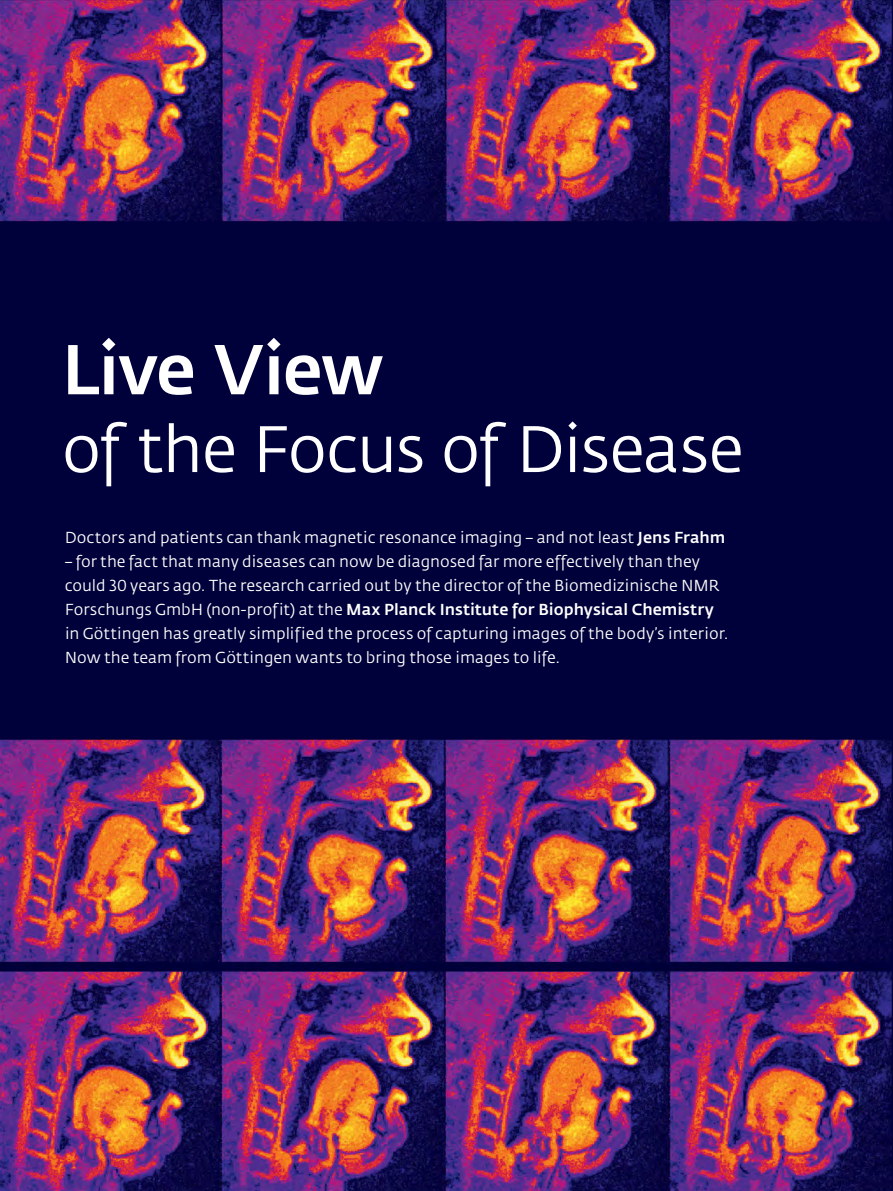
<style>
.page{position:relative;width:893px;height:1191px;background:#fff}
.page>*{position:absolute;margin:0;border:0;box-sizing:border-box;transform-origin:0 0}
.t1{font:500 69.6px "Fedra Sans";letter-spacing:-.025em;color:#fff}
.t2{font:64.8px "Fedra Sans";letter-spacing:-.025em;color:#fff}
.t3{font:15.75px/24px "Fedra Sans";color:#fff}
.s1{font-weight:500}
.s2{font-family:"Fedra Sans Book SC"}
</style>
<div class="page">
<div style="left:0;top:184px;width:893px;height:572px;background:#00013a"></div>
<img style="left:0;top:0;width:893px;height:221px">
<img style="left:0;top:738px;width:893px;height:453px">
<h1 class="t1" style="left:62px;top:330px;width:323px">Live View</h1>
<h2 class="t2" style="left:62px;top:415px;width:684px">of the Focus of Disease</h2>
<p class="t3" style="left:65px;top:526px;width:662px">Doctors and patients can thank magnetic resonance imaging – and not least <span class="s1">Jens Frahm</span></p>
<p class="t3" style="left:65px;top:550px;width:665px">– for the fact that many diseases can now be diagnosed far more effectively than they could <span class="s2">30</span> years ago. The research carried out by the director of the Biomedizinische NMR Forschungs GmbH (non-profit) at the <span class="s1">Max Planck Institute for Biophysical Chemistry </span>in Göttingen has greatly simplified the process of capturing images of the body’s interior.<br>Now the team from Göttingen wants to bring those images to life.</p>
</div>
